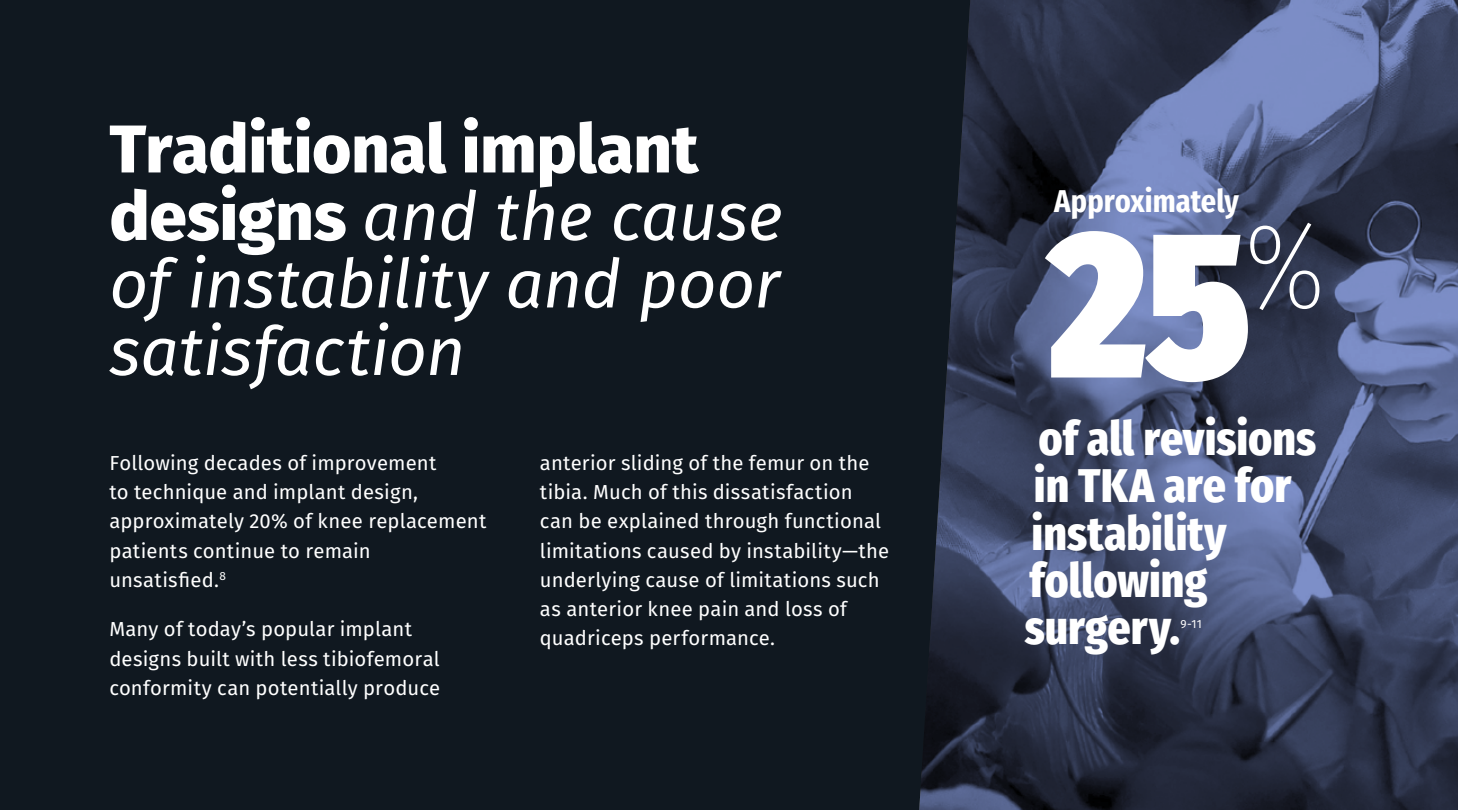
<style>
.page{position:relative;width:1458px;height:810px;background:#101820}
.page>*{position:absolute;margin:0;border:0;box-sizing:border-box;transform-origin:0 0}
.t1{font:900 209.25px "Fira Sans Condensed";color:#fff}
.t2{font:italic 67.5px/67.5px "Fira Sans";letter-spacing:-.01em;color:#fff}
.t3{font:800 47.25px/47.2px "Fira Sans Condensed";color:#fff}
.t4{font:700 31.5px "Fira Sans Condensed";color:#fff}
.t5{font:20.25px/29.2px "Fira Sans";letter-spacing:.01em;color:#fff}
.t6{font:11.7px "Fira Sans";color:#fff}
.s1{font-weight:800;font-style:normal}
</style>
<div class="page">
<svg style="left:919px;top:0;width:539px;height:810px;background:#3c4663"></svg>
<h2 class="t2" style="left:109px;top:115px;width:675px"><span class="s1">Traditional implant designs</span> and the cause of instability and poor satisfaction</h2>
<p class="t5" style="left:109px;top:448px;width:379px">Following decades of improvement<br>to technique and implant design, approximately 20% of knee replacement patients continue to remain unsatisfied.<sup>8</sup></p>
<p class="t5" style="left:109px;top:615px;width:332px">Many of today’s popular implant designs built with less tibiofemoral conformity can potentially produce</p>
<p class="t5" style="left:540px;top:448px;width:351px">anterior sliding of the femur on the tibia. Much of this dissatisfaction can be explained through functional limitations caused by instability—the underlying cause of limitations such as anterior knee pain and loss of quadriceps performance.</p>
<h3 class="t4" style="left:1054px;top:172px;width:186px">Approximately</h3>
<h1 class="t1" style="left:1050px;top:113px;width:278px">25<sup>%</sup></h1>
<h3 class="t3" style="left:1025px;top:410px;width:293px">of all revisions in TKA are for instability following surgery.</h3>
<p class="t6" style="left:1180px;top:616px;width:23px">9-11</p>
</div>
